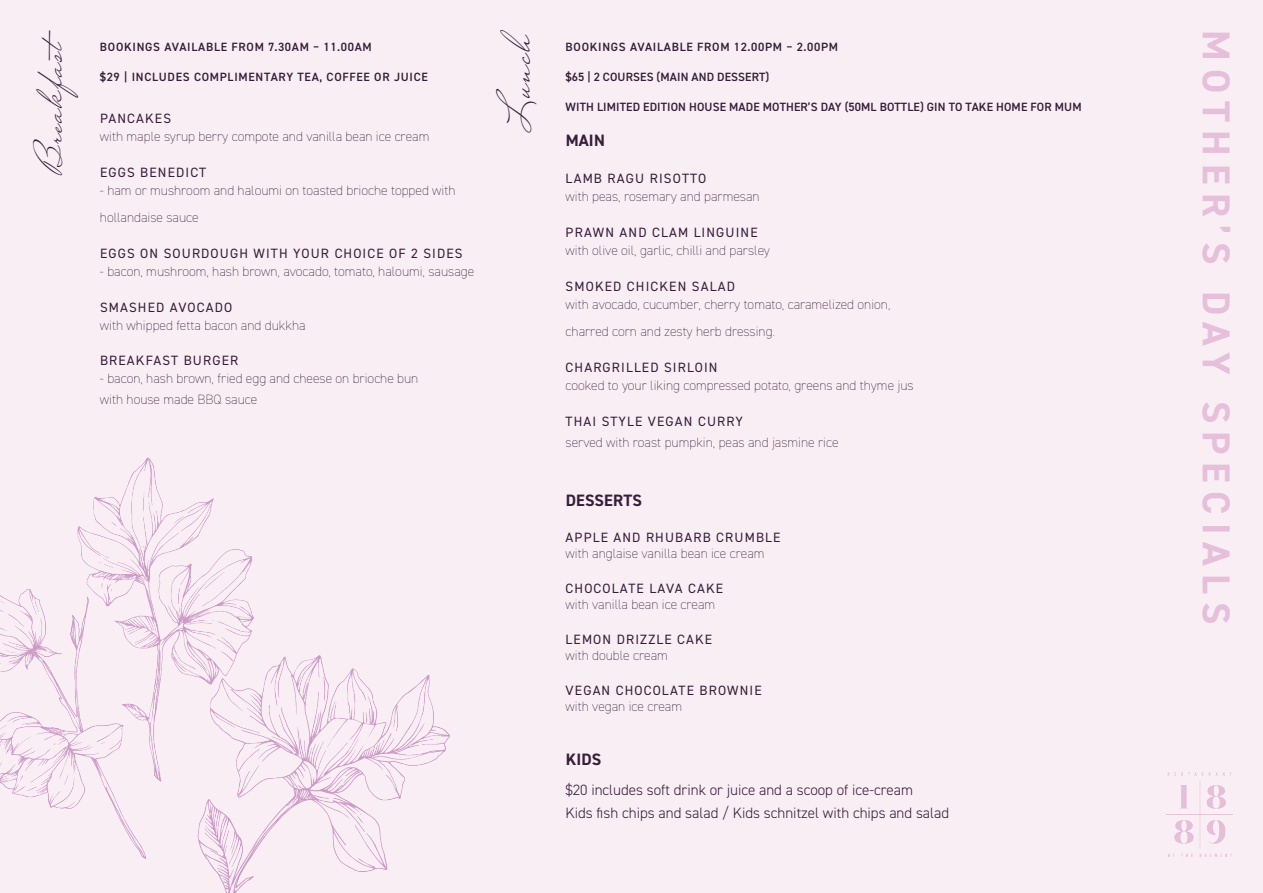
<style>
.page{position:relative;width:1263px;height:893px;background:#faeef5}
.page>*{position:absolute;margin:0;border:0;box-sizing:border-box;transform-origin:0 0}
.t1{font:45px "Mr Sheffield Pro";color:#361e39}
.t2{font:40.5px "Mr Sheffield Pro";color:#361e39}
.t3{font:700 39px "DIN2014";letter-spacing:.21em;color:#e6c0da}
.t4{font:700 16.5px "DIN2014";letter-spacing:.01em;color:#361e39}
.t5{font:300 15px/22.5px "DIN2014";color:#361e39}
.t6{font:200 13.5px/27px "DIN2014";color:#361e39}
.t7{font:13.5px "DIN2014";letter-spacing:.085em;color:#361e39}
.t8{font:600 12px "DIN2014";letter-spacing:.05em;color:#361e39}
.t9{font:600 12px "DIN2014";letter-spacing:.01em;color:#361e39}
</style>
<div class="page">
<img style="left:0;top:457px;width:450px;height:436px">
<img style="left:1165px;top:772px;width:67px;height:85px">
<h1 class="t1" style="left:488px;top:131px;width:104px;rotate:-90deg">Lunch</h1>
<h2 class="t2" style="left:24px;top:174px;width:157px;rotate:-90deg">Breakfast</h2>
<h3 class="t3" style="left:1242px;top:30px;width:596px;rotate:90deg">MOTHER’S DAY SPECIALS</h3>
<p class="t8" style="left:566px;top:39px;width:274px">BOOKINGS AVAILABLE FROM 12.00PM – 2.00PM</p>
<p class="t9" style="left:566px;top:69px;width:205px">$65 | 2 COURSES (MAIN AND DESSERT)</p>
<p class="t9" style="left:566px;top:99px;width:517px">WITH LIMITED EDITION HOUSE MADE MOTHER’S DAY (50ML BOTTLE) GIN TO TAKE HOME FOR MUM</p>
<p class="t4" style="left:566px;top:129px;width:41px">MAIN</p>
<p class="t7" style="left:566px;top:170px;width:142px">LAMB RAGU RISOTTO</p>
<p class="t6" style="left:566px;top:183px;width:196px">with peas, rosemary and parmesan</p>
<p class="t7" style="left:566px;top:224px;width:194px">PRAWN AND CLAM LINGUINE</p>
<p class="t6" style="left:566px;top:237px;width:206px">with olive oil, garlic, chilli and parsley</p>
<p class="t7" style="left:566px;top:278px;width:171px">SMOKED CHICKEN SALAD</p>
<p class="t6" style="left:566px;top:291px;width:326px">with avocado, cucumber, cherry tomato, caramelized onion, charred corn and zesty herb dressing.</p>
<p class="t7" style="left:566px;top:359px;width:153px">CHARGRILLED SIRLOIN</p>
<p class="t6" style="left:566px;top:372px;width:350px">cooked to your liking compressed potato, greens and thyme jus</p>
<p class="t7" style="left:566px;top:413px;width:179px">THAI STYLE VEGAN CURRY</p>
<p class="t6" style="left:566px;top:429px;width:274px">served with roast pumpkin, peas and jasmine rice</p>
<p class="t8" style="left:100px;top:39px;width:273px">BOOKINGS AVAILABLE FROM 7.30AM – 11.00AM</p>
<p class="t8" style="left:100px;top:69px;width:329px">$29 | INCLUDES COMPLIMENTARY TEA, COFFEE OR JUICE</p>
<p class="t7" style="left:100px;top:110px;width:73px">PANCAKES</p>
<p class="t6" style="left:100px;top:123px;width:331px">with maple syrup berry compote and vanilla bean ice cream</p>
<p class="t7" style="left:100px;top:164px;width:108px">EGGS BENEDICT</p>
<p class="t6" style="left:100px;top:177px;width:357px">- ham or mushroom and haloumi on toasted brioche topped with hollandaise sauce</p>
<p class="t7" style="left:100px;top:245px;width:364px">EGGS ON SOURDOUGH WITH YOUR CHOICE OF 2 SIDES</p>
<p class="t6" style="left:100px;top:258px;width:376px">- bacon, mushroom, hash brown, avocado, tomato, haloumi, sausage</p>
<p class="t7" style="left:100px;top:299px;width:134px">SMASHED AVOCADO</p>
<p class="t6" style="left:100px;top:312px;width:207px">with whipped fetta bacon and dukkha</p>
<p class="t7" style="left:100px;top:352px;width:140px">BREAKFAST BURGER</p>
<p class="t6" style="left:100px;top:368px;width:320px;line-height:21px">- bacon, hash brown, fried egg and cheese on brioche bun with house made BBQ sauce</p>
<p class="t4" style="left:566px;top:489px;width:78px">DESSERTS</p>
<p class="t7" style="left:566px;top:528px;width:216px">APPLE AND RHUBARB CRUMBLE</p>
<p class="t6" style="left:566px;top:540px;width:200px">with anglaise vanilla bean ice cream</p>
<p class="t7" style="left:566px;top:579px;width:159px">CHOCOLATE LAVA CAKE</p>
<p class="t6" style="left:566px;top:591px;width:151px">with vanilla bean ice cream</p>
<p class="t7" style="left:566px;top:630px;width:148px">LEMON DRIZZLE CAKE</p>
<p class="t6" style="left:566px;top:642px;width:104px">with double cream</p>
<p class="t7" style="left:566px;top:681px;width:198px">VEGAN CHOCOLATE BROWNIE</p>
<p class="t6" style="left:566px;top:693px;width:118px">with vegan ice cream</p>
<p class="t4" style="left:566px;top:748px;width:37px">KIDS</p>
<p class="t5" style="left:566px;top:779px;width:385px">$20 includes soft drink or juice and a scoop of ice-cream<br>Kids fish chips and salad / Kids schnitzel with chips and salad</p>
</div>
